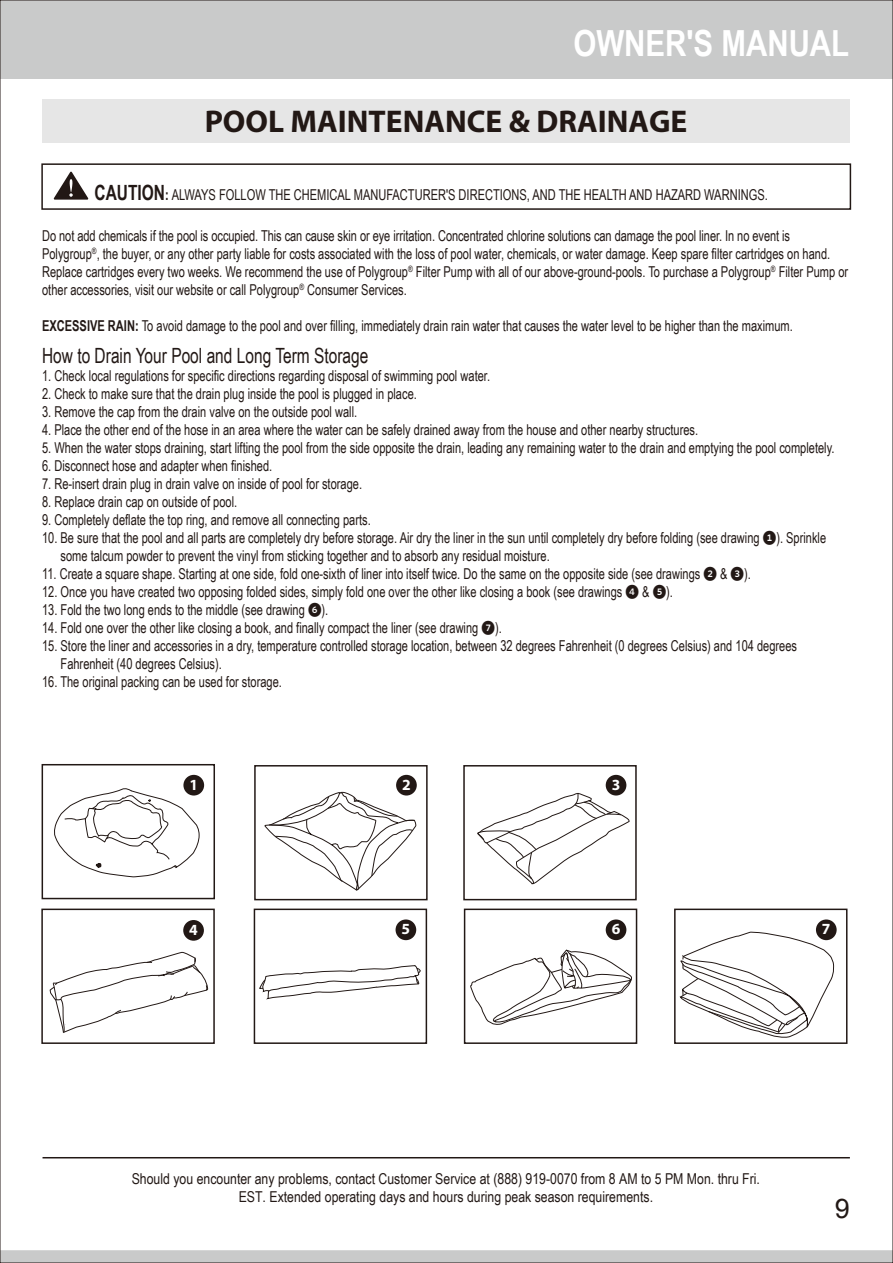
<style>
.page{position:relative;width:893px;height:1263px;background:#fff}
.page>*{position:absolute;margin:0;border:0;box-sizing:border-box;transform-origin:0 0}
.t1{font:700 36px "Arial Narrow";color:#fff}
.t2{font:700 31.5px "Myriad";color:#221815}
.t3{font:27px "Arial";color:#221815}
.t4{font:21px "Arial Narrow";color:#221815;scale:.9 1}
.t5{font:700 15.6px "Myriad";color:#fff}
.t6{font:15px/18px "Arial Narrow";color:#221815;scale:.9 1}
.t7{font:15px/18px "Arial Narrow";color:#221815;text-align:center}
.s1{font-weight:700;font-size:21px}
.s2{font-weight:700}
.s3{font-family:"Whitney Index Black Round Bd"}
</style>
<div class="page">
<div style="left:41px;top:163px;width:810px;height:47px;border:2px solid #221815"></div>
<svg style="left:53px;top:171px;width:36px;height:29px"></svg>
<div style="left:42px;top:99px;width:808px;height:44px;background:#e6e6e6"></div>
<svg style="left:54px;top:788px;width:146px;height:90px"></svg>
<div style="left:42px;top:764px;width:173px;height:135px;border:2px solid #221815"></div>
<svg style="left:265px;top:791px;width:151px;height:100px"></svg>
<div style="left:254px;top:765px;width:174px;height:135px;border:2px solid #221815"></div>
<svg style="left:477px;top:792px;width:153px;height:93px"></svg>
<div style="left:463px;top:765px;width:174px;height:135px;border:2px solid #221815"></div>
<svg style="left:259px;top:965px;width:162px;height:34px"></svg>
<div style="left:254px;top:908px;width:173px;height:136px;border:2px solid #221815"></div>
<svg style="left:470px;top:949px;width:162px;height:76px"></svg>
<div style="left:464px;top:908px;width:173px;height:136px;border:2px solid #221815"></div>
<div style="left:183px;top:775px;width:21px;height:20px;background:#221815;border-radius:50%"></div>
<div style="left:396px;top:919px;width:20px;height:21px;background:#221815;border-radius:50%"></div>
<div style="left:606px;top:919px;width:20px;height:21px;background:#221815;border-radius:50%"></div>
<svg style="left:679px;top:931px;width:156px;height:107px"></svg>
<div style="left:674px;top:908px;width:173px;height:136px;border:2px solid #221815"></div>
<div style="left:816px;top:919px;width:21px;height:21px;background:#221815;border-radius:50%"></div>
<svg style="left:50px;top:951px;width:158px;height:82px"></svg>
<div style="left:41px;top:908px;width:174px;height:136px;border:2px solid #221815"></div>
<div style="left:183px;top:920px;width:21px;height:21px;background:#221815;border-radius:50%"></div>
<div style="left:396px;top:775px;width:21px;height:20px;background:#221815;border-radius:50%"></div>
<div style="left:606px;top:775px;width:20px;height:20px;background:#221815;border-radius:50%"></div>
<div style="left:0;top:0;width:893px;height:78px;background:#c9caca"></div>
<svg style="left:2px;top:1250px;width:889px;height:11px;background:#cacbcb"></svg>
<hr style="left:43px;top:1157px;width:807px;height:1px;background:#221815">
<h1 class="t1" style="left:573px;top:17px;width:277px">OWNER′S MANUAL</h1>
<h2 class="t2" style="left:205px;top:105px;width:484px">POOL MAINTENANCE &amp; DRAINAGE</h2>
<p class="t6" style="left:95px;top:185px;width:750px"><span class="s1">CAUTION</span><span class="s2">:</span> ALWAYS FOLLOW THE CHEMICAL MANUFACTURER'S DIRECTIONS, AND THE HEALTH AND HAZARD WARNINGS.</p>
<p class="t6" style="left:42px;top:226px;width:897px">Do not add chemicals if the pool is occupied. This can cause skin or eye irritation. Concentrated chlorine solutions can damage the pool liner. In no event is Polygroup<sup>®</sup>, the buyer, or any other party liable for costs associated with the loss of pool water, chemicals, or water damage. Keep spare filter cartridges on hand.<br>Replace cartridges every two weeks. We recommend the use of Polygroup<sup>®</sup> Filter Pump with all of our above-ground-pools. To purchase a Polygroup<sup>®</sup> Filter Pump or other accessories, visit our website or call Polygroup<sup>®</sup> Consumer Services.</p>
<p class="t6" style="left:42px;top:316px;width:836px"><span class="s2">EXCESSIVE RAIN:</span> To avoid damage to the pool and over filling, immediately drain rain water that causes the water level to be higher than the maximum.</p>
<h3 class="t4" style="left:42px;top:340px;width:364px">How to Drain Your Pool and Long Term Storage</h3>
<p class="t6" style="left:42px;top:366px;width:499px">1. Check local regulations for specific directions regarding disposal of swimming pool water.</p>
<p class="t6" style="left:42px;top:384px;width:418px">2. Check to make sure that the drain plug inside the pool is plugged in place.</p>
<p class="t6" style="left:42px;top:402px;width:352px">3. Remove the cap from the drain valve on the outside pool wall.</p>
<p class="t6" style="left:42px;top:420px;width:730px">4. Place the other end of the hose in an area where the water can be safely drained away from the house and other nearby structures.</p>
<p class="t6" style="left:42px;top:438px;width:882px">5. When the water stops draining, start lifting the pool from the side opposite the drain, leading any remaining water to the drain and emptying the pool completely.</p>
<p class="t6" style="left:42px;top:456px;width:257px">6. Disconnect hose and adapter when finished.</p>
<p class="t6" style="left:42px;top:474px;width:357px">7. Re-insert drain plug in drain valve on inside of pool for storage.</p>
<p class="t6" style="left:42px;top:492px;width:218px">8. Replace drain cap on outside of pool.</p>
<p class="t6" style="left:42px;top:510px;width:367px">9. Completely deflate the top ring, and remove all connecting parts.</p>
<p class="t6" style="left:61px;top:528px;width:852px;text-indent:-18px">10. Be sure that the pool and all parts are completely dry before storage. Air dry the liner in the sun until completely dry before folding (see drawing <span class="s3">1</span>). Sprinkle some talcum powder to prevent the vinyl from sticking together and to absorb any residual moisture.</p>
<p class="t6" style="left:42px;top:564px;width:789px">11. Create a square shape. Starting at one side, fold one-sixth of liner into itself twice. Do the same on the opposite side (see drawings <span class="s3">2</span> &amp; <span class="s3">3</span>).</p>
<p class="t6" style="left:42px;top:582px;width:702px">12. Once you have created two opposing folded sides, simply fold one over the other like closing a book (see drawings <span class="s3">4</span> &amp; <span class="s3">5</span>).</p>
<p class="t6" style="left:42px;top:600px;width:319px">13. Fold the two long ends to the middle (see drawing <span class="s3">6</span>).</p>
<p class="t6" style="left:42px;top:618px;width:512px">14. Fold one over the other like closing a book, and finally compact the liner (see drawing <span class="s3">7</span>).</p>
<p class="t6" style="left:61px;top:636px;width:820px;text-indent:-18px">15. Store the liner and accessories in a dry, temperature controlled storage location, between 32 degrees Fahrenheit (0 degrees Celsius) and 104 degrees<br>Fahrenheit (40 degrees Celsius).</p>
<p class="t6" style="left:42px;top:672px;width:268px">16. The original packing can be used for storage.</p>
<p class="t5" style="left:189px;top:776px;width:10px">1</p>
<p class="t5" style="left:402px;top:776px;width:10px">2</p>
<p class="t5" style="left:612px;top:776px;width:10px">3</p>
<p class="t5" style="left:189px;top:922px;width:10px">4</p>
<p class="t5" style="left:402px;top:921px;width:10px">5</p>
<p class="t5" style="left:612px;top:921px;width:10px">6</p>
<p class="t5" style="left:822px;top:921px;width:10px">7</p>
<p class="t7" style="left:132px;top:1169px;width:630px">Should you encounter any problems, contact Customer Service at (888) 919-0070 from 8 AM to 5 PM Mon. thru Fri.<br>EST. Extended operating days and hours during peak season requirements.</p>
<h3 class="t3" style="left:835px;top:1190px;width:17px">9</h3>
</div>
